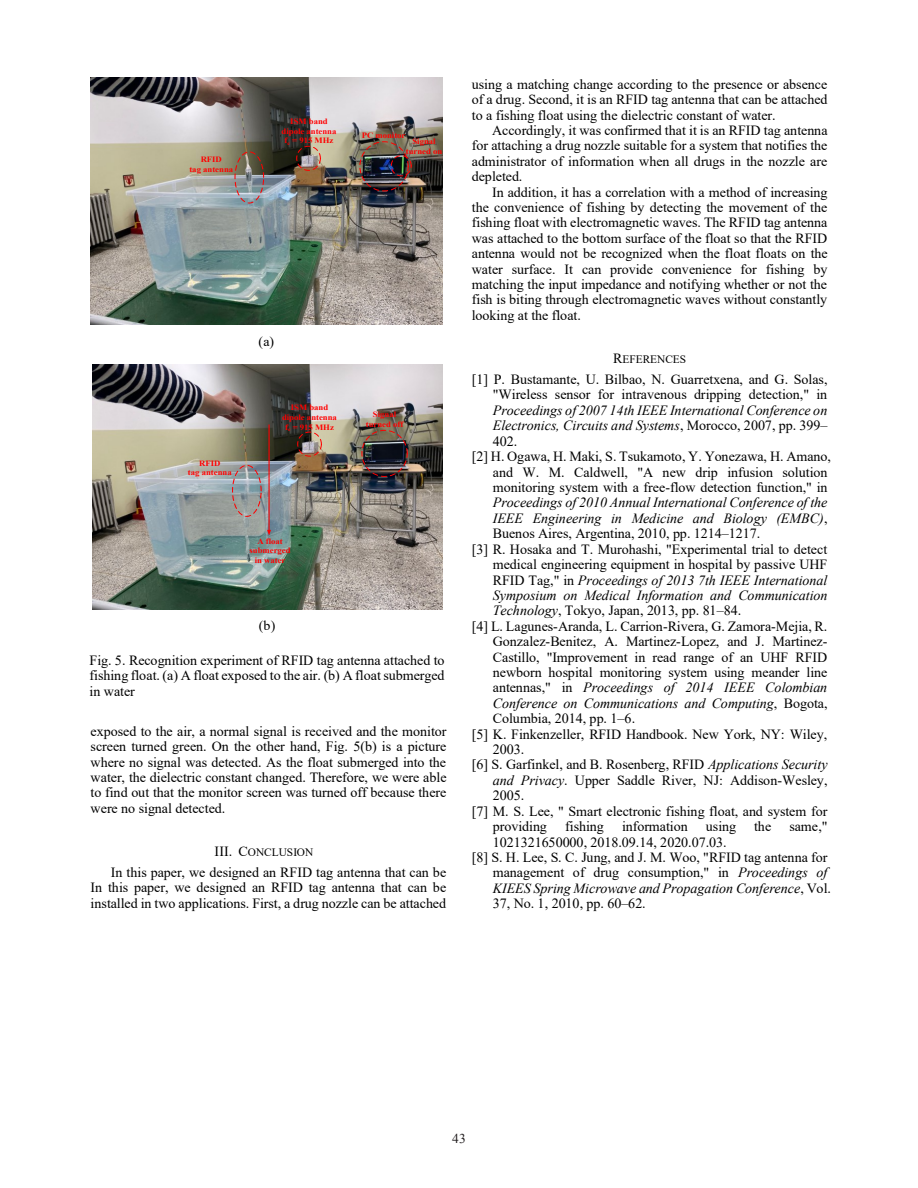
<style>
.page{position:relative;width:918px;height:1188px;background:#fff}
.page>*{position:absolute;margin:0;border:0;box-sizing:border-box;transform-origin:0 0}
.t1{font:14.1px/15.5px "Times New Roman";letter-spacing:-.005em;color:#000;text-align:justify}
.t2{font:italic 14.1px "Times New Roman";letter-spacing:-.005em;color:#000}
.t3{font:13.65px "Times New Roman";color:#000}
.t4{font:13.5px "Times New Roman";color:#231f20}
.t5{font:11.4px "Times New Roman";color:#000}
.t6{font:700 8.1px/9.8px "Times New Roman";color:#f00;text-align:center;scale:1.07 1}
.s1{font-size:14.1px}
.s2{font-style:normal}
.s3{font-style:italic}
</style>
<div class="page">
<img style="left:90px;top:77px;width:353px;height:248px">
<div style="left:235px;top:152px;width:29px;height:51px;border:1px dashed #f00;border-radius:50%"></div>
<div style="left:296px;top:146px;width:25px;height:25px;border:1px dashed #f00;border-radius:50%"></div>
<div style="left:360px;top:141px;width:49px;height:50px;border:1px dashed #f00;border-radius:50%"></div>
<div style="left:391px;top:155px;width:21px;height:21px;border:1px dashed #f00;border-radius:50%"></div>
<img style="left:92px;top:364px;width:351px;height:245px">
<div style="left:232px;top:465px;width:30px;height:52px;border:1px dashed #f00;border-radius:50%"></div>
<div style="left:297px;top:432px;width:25px;height:25px;border:1px dashed #f00;border-radius:50%"></div>
<div style="left:362px;top:430px;width:46px;height:47px;border:1px dashed #f00;border-radius:50%"></div>
<hr style="left:269px;top:425px;width:1px;height:105px;background:#f00">
<svg style="left:267px;top:530px;width:4px;height:5px"></svg>
<p class="t6" style="left:189px;top:155px;width:42px">RFID<br>tag antenna</p>
<p class="t6" style="left:282px;top:116px;width:53px">ISM band dipole antenna f<sub>c</sub> = 915 MHz</p>
<p class="t6" style="left:362px;top:130px;width:42px">PC monitor</p>
<p class="t6" style="left:406px;top:137px;width:36px">Signal turned on</p>
<p class="t6" style="left:188px;top:458px;width:42px">RFID<br>tag antenna</p>
<p class="t3" style="left:259px;top:332px;width:17px">(a)</p>
<p class="t6" style="left:282px;top:402px;width:53px">ISM band dipole antenna f<sub>c</sub> = 915 MHz</p>
<p class="t6" style="left:366px;top:410px;width:37px">Signal turned off</p>
<p class="t6" style="left:249px;top:536px;width:40px">A float submerged in water</p>
<p class="t3" style="left:259px;top:616px;width:18px">(b)</p>
<p class="t1" style="left:90px;top:652px;width:357px">Fig. 5. Recognition experiment of RFID tag antenna attached to fishing float. (a) A float exposed to the air. (b) A float submerged in water</p>
<p class="t1" style="left:91px;top:723px;width:358px">exposed to the air, a normal signal is received and the monitor screen turned green. On the other hand, Fig. 5(b) is a picture where no signal was detected. As the float submerged into the water, the dielectric constant changed. Therefore, we were able to find out that the monitor screen was turned off because there were no signal detected.</p>
<p class="t5" style="left:215px;top:844px;width:100px"><span class="s1">III. C</span>ONCLUSION</p>
<p class="t1" style="left:91px;top:864px;width:357px;text-indent:20px">In this paper, we designed an RFID tag antenna that can be In this paper, we designed an RFID tag antenna that can be installed in two applications. First, a drug nozzle can be attached</p>
<p class="t1" style="left:472px;top:76px;width:357px">using a matching change according to the presence or absence of a drug. Second, it is an RFID tag antenna that can be attached to a fishing float using the dielectric constant of water.</p>
<p class="t1" style="left:472px;top:122px;width:357px;text-indent:20px">Accordingly, it was confirmed that it is an RFID tag antenna for attaching a drug nozzle suitable for a system that notifies the administrator of information when all drugs in the nozzle are depleted.</p>
<p class="t1" style="left:472px;top:184px;width:358px;text-indent:20px">In addition, it has a correlation with a method of increasing the convenience of fishing by detecting the movement of the fishing float with electromagnetic waves. The RFID tag antenna was attached to the bottom surface of the float so that the RFID antenna would not be recognized when the float floats on the water surface. It can provide convenience for fishing by matching the input impedance and notifying whether or not the fish is biting through electromagnetic waves without constantly looking at the float.</p>
<p class="t5" style="left:613px;top:351px;width:75px"><span class="s1">R</span>EFERENCES</p>
<p class="t1" style="left:472px;top:371px;width:357px;text-align:right">[1] P. Bustamante, U. Bilbao, N. Guarretxena, and G. Solas, "Wireless sensor for intravenous dripping detection," in</p>
<p class="t2" style="left:493px;top:400px;width:336px">Proceedings of 2007 14th IEEE International Conference on</p>
<p class="t2" style="left:493px;top:416px;width:336px">Electronics, Circuits and Systems<span class="s2">, Morocco, 2007, pp. 399–</span></p>
<p class="t1" style="left:493px;top:433px;width:26px">402.</p>
<p class="t1" style="left:472px;top:448px;width:361px">[2] H. Ogawa, H. Maki, S. Tsukamoto, Y. Yonezawa, H. Amano,</p>
<p class="t1" style="left:493px;top:464px;width:336px">and W. M. Caldwell, "A new drip infusion solution</p>
<p class="t1" style="left:493px;top:479px;width:336px">monitoring system with a free-flow detection function," in</p>
<p class="t2" style="left:493px;top:493px;width:336px">Proceedings of 2010 Annual International Conference of the</p>
<p class="t2" style="left:493px;top:508px;width:336px">IEEE Engineering in Medicine and Biology (EMBC)<span class="s2">,</span></p>
<p class="t1" style="left:493px;top:525px;width:269px">Buenos Aires, Argentina, 2010, pp. 1214–1217.</p>
<p class="t1" style="left:472px;top:541px;width:357px">[3] R. Hosaka and T. Murohashi, "Experimental trial to detect</p>
<p class="t1" style="left:493px;top:556px;width:336px">medical engineering equipment in hospital by passive UHF</p>
<p class="t2" style="left:493px;top:570px;width:336px"><span class="s2">RFID Tag," in</span> Proceedings of 2013 7th IEEE International</p>
<p class="t2" style="left:493px;top:586px;width:336px">Symposium on Medical Information and Communication</p>
<p class="t1" style="left:493px;top:602px;width:250px"><span class="s3">Technology</span>, Tokyo, Japan, 2013, pp. 81–84.</p>
<p class="t1" style="left:472px;top:618px;width:357px">[4] L. Lagunes-Aranda, L. Carrion-Rivera, G. Zamora-Mejia, R.</p>
<p class="t1" style="left:493px;top:633px;width:336px">Gonzalez-Benitez, A. Martinez-Lopez, and J. Martinez-</p>
<p class="t1" style="left:493px;top:649px;width:336px">Castillo, "Improvement in read range of an UHF RFID</p>
<p class="t1" style="left:493px;top:664px;width:336px">newborn hospital monitoring system using meander line</p>
<p class="t2" style="left:493px;top:678px;width:336px"><span class="s2">antennas," in</span> Proceedings of 2014 IEEE Colombian</p>
<p class="t2" style="left:493px;top:693px;width:336px">Conference on Communications and Computing<span class="s2">, Bogota,</span></p>
<p class="t1" style="left:493px;top:710px;width:144px">Columbia, 2014, pp. 1–6.</p>
<p class="t1" style="left:472px;top:726px;width:357px">[5] K. Finkenzeller, RFID Handbook. New York, NY: Wiley,</p>
<p class="t1" style="left:493px;top:741px;width:33px">2003.</p>
<p class="t1" style="left:472px;top:757px;width:357px">[6] S. Garfinkel, and B. Rosenberg, RFID <span class="s3">Applications Security</span></p>
<p class="t1" style="left:493px;top:772px;width:336px"><span class="s3">and Privacy</span>. Upper Saddle River, NJ: Addison-Wesley,</p>
<p class="t1" style="left:493px;top:787px;width:33px">2005.</p>
<p class="t1" style="left:472px;top:803px;width:357px">[7] M. S. Lee, " Smart electronic fishing float, and system for</p>
<p class="t1" style="left:493px;top:818px;width:56px">providing</p>
<p class="t1" style="left:565px;top:818px;width:40px">fishing</p>
<p class="t1" style="left:622px;top:818px;width:67px">information</p>
<p class="t1" style="left:706px;top:818px;width:32px">using</p>
<p class="t1" style="left:754px;top:818px;width:19px">the</p>
<p class="t1" style="left:789px;top:818px;width:40px">same,"</p>
<p class="t1" style="left:493px;top:834px;width:235px">1021321650000, 2018.09.14, 2020.07.03.</p>
<p class="t1" style="left:472px;top:849px;width:357px">[8] S. H. Lee, S. C. Jung, and J. M. Woo, "RFID tag antenna for</p>
<p class="t1" style="left:493px;top:864px;width:336px">management of drug consumption," in <span class="s3">Proceedings of</span></p>
<p class="t2" style="left:493px;top:878px;width:340px">KIEES Spring Microwave and Propagation Conference<span class="s2">, Vol.</span></p>
<p class="t1" style="left:493px;top:895px;width:155px">37, No. 1, 2010, pp. 60–62.</p>
<p class="t4" style="left:452px;top:1130px;width:15px">43</p>
</div>
